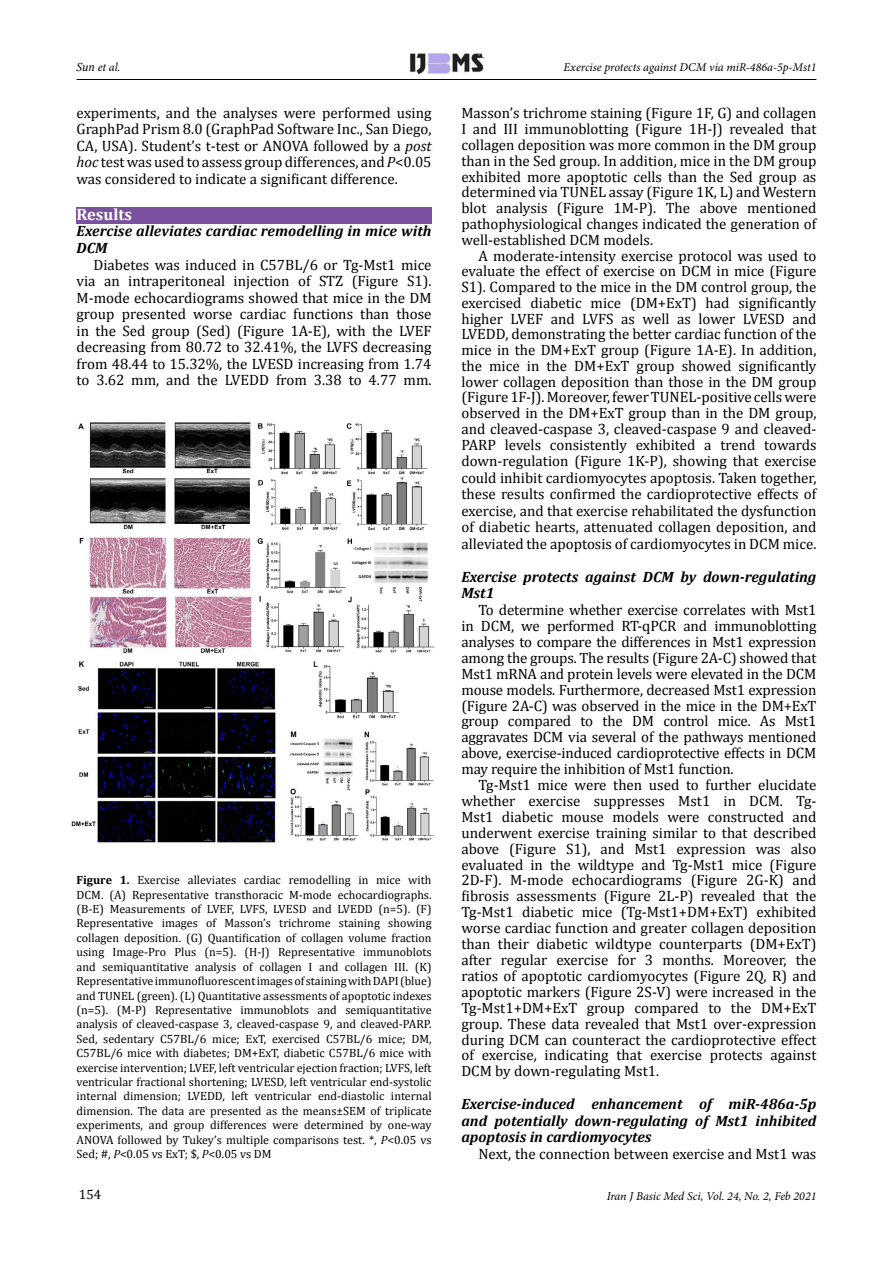
<style>
.page{position:relative;width:893px;height:1263px;background:#fff}
.page>*{position:absolute;margin:0;border:0;box-sizing:border-box;transform-origin:0 0}
.t1{font:700 16.5px "Cambria";color:#fff}
.t2{font:15px/15.9px "Cambria";color:#000;text-align:justify}
.t3{font:italic 700 15px/16.5px "Cambria";color:#000}
.t4{font:13.5px "Cambria";color:#000}
.t5{font:12px/14.4px "Cambria";color:#000;text-align:justify}
.t6{font:italic 12px "Minion Pro";color:#000}
.s1{font-family:"Cambria"}
.s2{font-style:italic}
.s3{font-weight:700}
</style>
<div class="page">
<img style="left:409px;top:53px;width:76px;height:21px">
<hr style="left:77px;top:79px;width:739px;height:1px;background:#000">
<div style="left:77px;top:207px;width:355px;height:17px;background:#7a519e"></div>
<img style="left:71px;top:422px;width:364px;height:421px">
<p class="t6" style="left:77px;top:59px;width:45px"><span class="s1">Sun</span> et al.</p>
<p class="t6" style="left:563px;top:59px;width:255px">Exercise protects against DCM via miR-486a-5p-Mst1</p>
<p class="t2" style="left:77px;top:105px;width:357px;line-height:16.5px">experiments, and the analyses were performed using GraphPad Prism 8.0 (GraphPad Software Inc., San Diego, CA, USA). Student’s t-test or ANOVA followed by a <span class="s2">post hoc</span> test was used to assess group differences, and <span class="s2">P</span>&lt;0.05 was considered to indicate a significant difference.</p>
<p class="t1" style="left:77px;top:203px;width:57px">Results</p>
<p class="t3" style="left:77px;top:223px;width:357px">Exercise alleviates cardiac remodelling in mice with<br>DCM</p>
<p class="t2" style="left:77px;top:256px;width:357px;line-height:16.5px;text-indent:17px">Diabetes was induced in C57BL/6 or Tg-Mst1 mice via an intraperitoneal injection of STZ (Figure S1).<br>M-mode echocardiograms showed that mice in the DM group presented worse cardiac functions than those in the Sed group (Sed) (Figure 1A-E), with the LVEF decreasing from 80.72 to 32.41%, the LVFS decreasing from 48.44 to 15.32%, the LVESD increasing from 1.74 to 3.62 mm, and the LVEDD from 3.38 to 4.77 mm.</p>
<p class="t5" style="left:77px;top:873px;width:357px"><span class="s3">Figure 1.</span> Exercise alleviates cardiac remodelling in mice with DCM. (A) Representative transthoracic M-mode echocardiographs. (B-E) Measurements of LVEF, LVFS, LVESD and LVEDD (n=5). (F)<br>Representative images of Masson’s trichrome staining showing collagen deposition. (G) Quantification of collagen volume fraction using Image-Pro Plus (n=5). (H-J) Representative immunoblots and semiquantitative analysis of collagen I and collagen III. (K)<br>Representative immunofluorescent images of staining with DAPI (blue) and TUNEL (green). (L) Quantitative assessments of apoptotic indexes (n=5). (M-P) Representative immunoblots and semiquantitative analysis of cleaved-caspase 3, cleaved-caspase 9, and cleaved-PARP.<br>Sed, sedentary C57BL/6 mice; ExT, exercised C57BL/6 mice; DM, C57BL/6 mice with diabetes; DM+ExT, diabetic C57BL/6 mice with exercise intervention; LVEF, left ventricular ejection fraction; LVFS, left ventricular fractional shortening; LVESD, left ventricular end-systolic internal dimension; LVEDD, left ventricular end-diastolic internal dimension. The data are presented as the means±SEM of triplicate experiments, and group differences were determined by one-way ANOVA followed by Tukey’s multiple comparisons test. *, <span class="s2">P</span>&lt;0.05 vs Sed; #, <span class="s2">P</span>&lt;0.05 vs ExT; $, <span class="s2">P</span>&lt;0.05 vs DM</p>
<p class="t4" style="left:79px;top:1187px;width:24px">154</p>
<p class="t2" style="left:461px;top:105px;width:357px">Masson’s trichrome staining (Figure 1F, G) and collagen I and III immunoblotting (Figure 1H-J) revealed that collagen deposition was more common in the DM group than in the Sed group. In addition, mice in the DM group exhibited more apoptotic cells than the Sed group as determined via TUNEL assay (Figure 1K, L) and Western blot analysis (Figure 1M-P). The above mentioned pathophysiological changes indicated the generation of well-established DCM models.</p>
<p class="t2" style="left:461px;top:247px;width:357px;text-indent:17px">A moderate-intensity exercise protocol was used to evaluate the effect of exercise on DCM in mice (Figure S1). Compared to the mice in the DM control group, the exercised diabetic mice (DM+ExT) had significantly higher LVEF and LVFS as well as lower LVESD and LVEDD, demonstrating the better cardiac function of the mice in the DM+ExT group (Figure 1A-E). In addition, the mice in the DM+ExT group showed significantly lower collagen deposition than those in the DM group (Figure 1F-J). Moreover, fewer TUNEL-positive cells were observed in the DM+ExT group than in the DM group, and cleaved-caspase 3, cleaved-caspase 9 and cleaved-PARP levels consistently exhibited a trend towards down-regulation (Figure 1K-P), showing that exercise could inhibit cardiomyocytes apoptosis. Taken together, these results confirmed the cardioprotective effects of exercise, and that exercise rehabilitated the dysfunction of diabetic hearts, attenuated collagen deposition, and alleviated the apoptosis of cardiomyocytes in DCM mice.</p>
<p class="t3" style="left:461px;top:568px;width:357px">Exercise protects against DCM by down-regulating<br>Mst1</p>
<p class="t2" style="left:461px;top:601px;width:357px;text-indent:17px">To determine whether exercise correlates with Mst1 in DCM, we performed RT-qPCR and immunoblotting analyses to compare the differences in Mst1 expression among the groups. The results (Figure 2A-C) showed that Mst1 mRNA and protein levels were elevated in the DCM mouse models. Furthermore, decreased Mst1 expression (Figure 2A-C) was observed in the mice in the DM+ExT group compared to the DM control mice. As Mst1 aggravates DCM via several of the pathways mentioned above, exercise-induced cardioprotective effects in DCM may require the inhibition of Mst1 function.</p>
<p class="t2" style="left:461px;top:777px;width:357px;text-indent:17px">Tg-Mst1 mice were then used to further elucidate whether exercise suppresses Mst1 in DCM. Tg-Mst1 diabetic mouse models were constructed and underwent exercise training similar to that described above (Figure S1), and Mst1 expression was also evaluated in the wildtype and Tg-Mst1 mice (Figure 2D-F). M-mode echocardiograms (Figure 2G-K) and fibrosis assessments (Figure 2L-P) revealed that the Tg-Mst1 diabetic mice (Tg-Mst1+DM+ExT) exhibited worse cardiac function and greater collagen deposition than their diabetic wildtype counterparts (DM+ExT) after regular exercise for 3 months. Moreover, the ratios of apoptotic cardiomyocytes (Figure 2Q, R) and apoptotic markers (Figure 2S-V) were increased in the Tg-Mst1+DM+ExT group compared to the DM+ExT group. These data revealed that Mst1 over-expression during DCM can counteract the cardioprotective effect of exercise, indicating that exercise protects against DCM by down-regulating Mst1.</p>
<p class="t3" style="left:461px;top:1095px;width:357px;text-align:justify">Exercise-induced enhancement of miR-486a-5p and potentially down-regulating of Mst1 inhibited apoptosis in cardiomyocytes</p>
<p class="t2" style="left:478px;top:1146px;width:340px">Next, the connection between exercise and Mst1 was</p>
<p class="t6" style="left:607px;top:1187px;width:211px">Iran J Basic Med Sci, Vol. 24, No. 2, Feb 2021</p>
</div>
